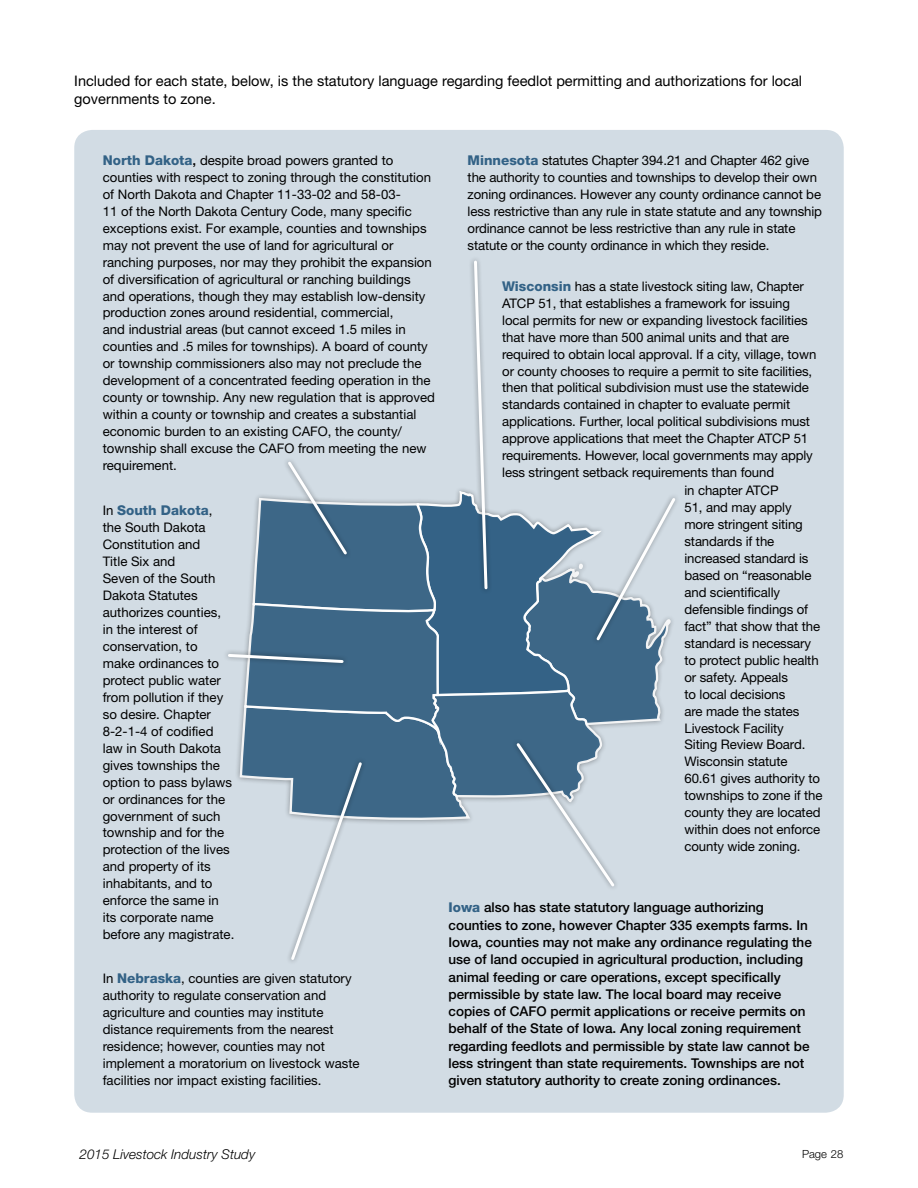
<style>
.page{position:relative;width:918px;height:1188px;background:#fff}
.page>*{position:absolute;margin:0;border:0;box-sizing:border-box;transform-origin:0 0}
.t1{font:14.55px/18.8px "Helvetica Neue";color:#000}
.t2{font:500 13.5px/17.2px "Helvetica Neue";color:#000}
.t3{font:italic 300 13.5px "Helvetica Neue";color:#000}
.t4{font:800 13.5px "Helvetica Neue";color:#336286}
.t5{font:13.2px/17px "Helvetica Neue";color:#000}
.t6{font:300 11.25px "Helvetica Neue";color:#000}
.s1{font-weight:800;font-size:13.5px;color:#336286}
.s2{font-weight:500;font-size:13.5px}
.s3{font-weight:400;font-size:13.2px;color:#000}
.s4{font-weight:800;color:#336286}
</style>
<div class="page">
<div style="left:74px;top:130px;width:770px;height:983px;background:#d2dce4;border-radius:18px"></div>
<svg style="left:226px;top:259px;width:451px;height:703px"></svg>
<p class="t1" style="left:74px;top:71px;width:729px">Included for each state, below, is the statutory language regarding feedlot permitting and authorizations for local governments to zone.</p>
<p class="t5" style="left:103px;top:152px;width:334px"><span class="s1">North Dakota</span><span class="s2">,</span> despite broad powers granted to counties with respect to zoning through the constitution of North Dakota and Chapter 11-33-02 and 58-03-<br>11 of the North Dakota Century Code, many specific exceptions exist. For example, counties and townships may not prevent the use of land for agricultural or ranching purposes, nor may they prohibit the expansion of diversification of agricultural or ranching buildings and operations, though they may establish low-density production zones around residential, commercial,<br>and industrial areas (but cannot exceed 1.5 miles in counties and .5 miles for townships). A board of county or township commissioners also may not preclude the development of a concentrated feeding operation in the county or township. Any new regulation that is approved within a county or township and creates a substantial economic burden to an existing CAFO, the county/ township shall excuse the CAFO from meeting the new requirement.</p>
<p class="t4" style="left:103px;top:503px;width:111px"><span class="s3">In</span> South Dakota<span class="s3">,</span></p>
<p class="t5" style="left:103px;top:519px;width:133px">the South Dakota<br>Constitution and<br>Title Six and<br>Seven of the South<br>Dakota Statutes authorizes counties, in the interest of conservation, to<br>make ordinances to protect public water from pollution if they so desire. Chapter<br>8-2-1-4 of codified law in South Dakota gives townships the option to pass bylaws or ordinances for the government of such township and for the protection of the lives and property of its inhabitants, and to enforce the same in its corporate name before any magistrate.</p>
<p class="t5" style="left:103px;top:970px;width:258px">In <span class="s1">Nebraska</span>, counties are given statutory authority to regulate conservation and agriculture and counties may institute distance requirements from the nearest residence; however, counties may not implement a moratorium on livestock waste facilities nor impact existing facilities.</p>
<p class="t5" style="left:468px;top:152px;width:356px"><span class="s1">Minnesota</span> statutes Chapter 394.21 and Chapter 462 give the authority to counties and townships to develop their own zoning ordinances. However any county ordinance cannot be less restrictive than any rule in state statute and any township ordinance cannot be less restrictive than any rule in state statute or the county ordinance in which they reside.</p>
<p class="t5" style="left:502px;top:277px;width:303px"><span class="s1">Wisconsin</span> has a state livestock siting law, Chapter</p>
<p class="t5" style="left:502px;top:294px;width:289px">ATCP 51, that establishes a framework for issuing</p>
<p class="t5" style="left:502px;top:311px;width:307px">local permits for new or expanding livestock facilities</p>
<p class="t5" style="left:502px;top:328px;width:289px">that have more than 500 animal units and that are</p>
<p class="t5" style="left:502px;top:345px;width:316px">required to obtain local approval. If a city, village, town</p>
<p class="t5" style="left:502px;top:362px;width:311px">or county chooses to require a permit to site facilities,</p>
<p class="t5" style="left:502px;top:379px;width:308px">then that political subdivision must use the statewide</p>
<p class="t5" style="left:502px;top:396px;width:290px">standards contained in chapter to evaluate permit</p>
<p class="t5" style="left:502px;top:413px;width:309px">applications. Further, local political subdivisions must</p>
<p class="t5" style="left:502px;top:430px;width:308px">approve applications that meet the Chapter ATCP 51</p>
<p class="t5" style="left:502px;top:447px;width:312px">requirements. However, local governments may apply</p>
<p class="t5" style="left:502px;top:464px;width:274px">less stringent setback requirements than found</p>
<p class="t5" style="left:684px;top:482px;width:96px">in chapter ATCP</p>
<p class="t5" style="left:684px;top:499px;width:109px">51, and may apply</p>
<p class="t5" style="left:684px;top:516px;width:120px">more stringent siting</p>
<p class="t5" style="left:684px;top:533px;width:91px">standards if the</p>
<p class="t5" style="left:684px;top:550px;width:126px">increased standard is</p>
<p class="t5" style="left:684px;top:567px;width:129px">based on “reasonable</p>
<p class="t5" style="left:684px;top:584px;width:97px">and scientifically</p>
<p class="t5" style="left:684px;top:601px;width:125px">defensible findings of</p>
<p class="t5" style="left:684px;top:617px;width:137px">fact” that show that the</p>
<p class="t5" style="left:684px;top:634px;width:128px">standard is necessary</p>
<p class="t5" style="left:684px;top:651px;width:136px">to protect public health</p>
<p class="t5" style="left:684px;top:668px;width:105px">or safety. Appeals</p>
<p class="t5" style="left:684px;top:685px;width:102px">to local decisions</p>
<p class="t5" style="left:684px;top:702px;width:116px">are made the states</p>
<p class="t5" style="left:684px;top:719px;width:101px">Livestock Facility</p>
<p class="t5" style="left:684px;top:736px;width:122px">Siting Review Board.</p>
<p class="t5" style="left:684px;top:753px;width:105px">Wisconsin statute</p>
<p class="t5" style="left:684px;top:770px;width:137px">60.61 gives authority to</p>
<p class="t5" style="left:684px;top:787px;width:140px">townships to zone if the</p>
<p class="t5" style="left:684px;top:804px;width:138px">county they are located</p>
<p class="t5" style="left:684px;top:821px;width:137px">within does not enforce</p>
<p class="t5" style="left:684px;top:838px;width:118px">county wide zoning.</p>
<p class="t2" style="left:448px;top:899px;width:365px"><span class="s4">Iowa</span> also has state statutory language authorizing counties to zone, however Chapter 335 exempts farms. In Iowa, counties may not make any ordinance regulating the use of land occupied in agricultural production, including animal feeding or care operations, except specifically permissible by state law. The local board may receive copies of CAFO permit applications or receive permits on behalf of the State of Iowa. Any local zoning requirement regarding feedlots and permissible by state law cannot be less stringent than state requirements. Townships are not given statutory authority to create zoning ordinances.</p>
<p class="t3" style="left:80px;top:1146px;width:177px">2015 Livestock Industry Study</p>
<p class="t6" style="left:802px;top:1147px;width:43px">Page 28</p>
</div>
